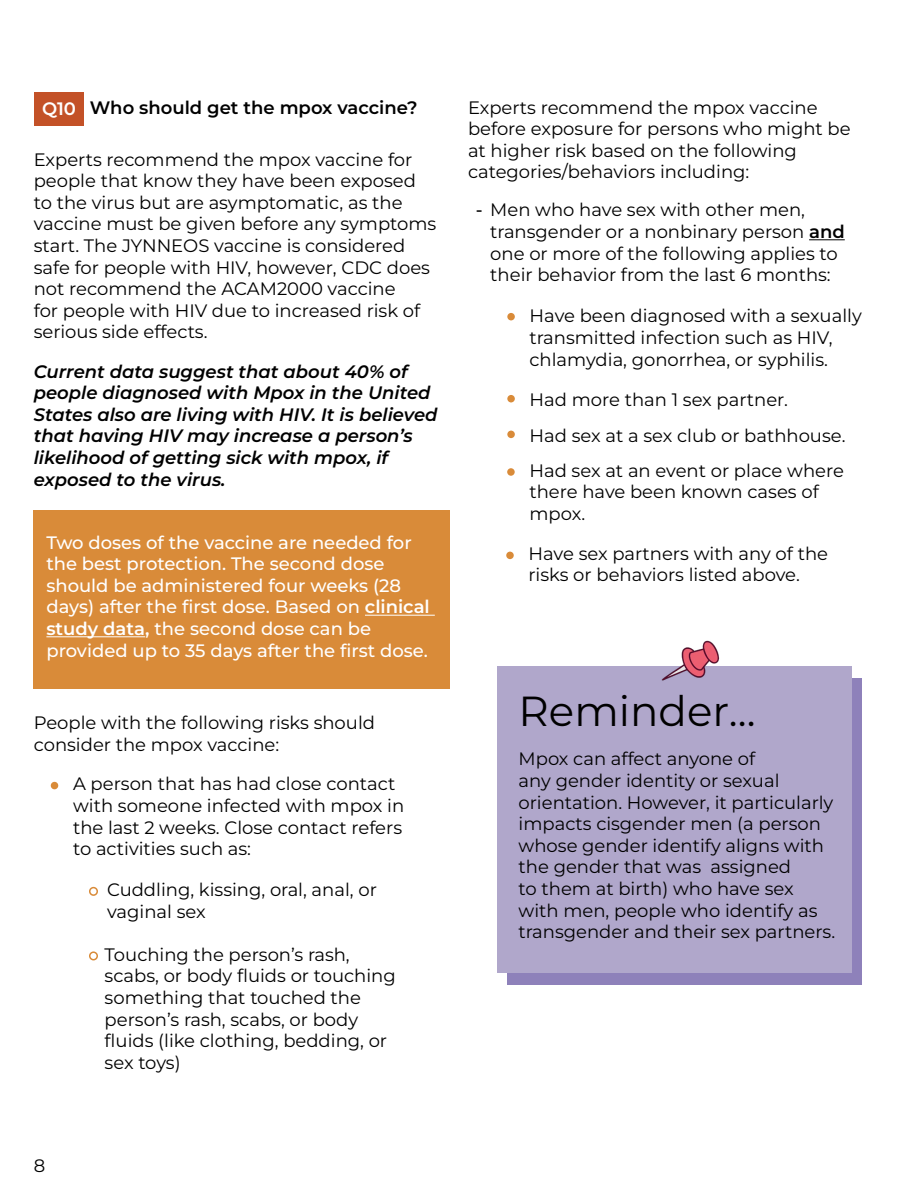
<style>
.page{position:relative;width:918px;height:1188px;background:#fff}
.page>*{position:absolute;margin:0;border:0;box-sizing:border-box;transform-origin:0 0}
.t1{font:42px "Montserrat";color:#000}
.t2{font:18px/21.6px "Montserrat";color:#000}
.t3{font:500 18px/21.6px "Montserrat";color:#fff}
.t4{font:italic 600 18px/21.6px "Montserrat";color:#000}
.t5{font:600 18px "Montserrat";color:#000}
.t6{font:600 18px "Montserrat";color:#fff}
.s1{font-weight:600}
.s2{font-weight:500}
</style>
<div class="page">
<hr style="left:809px;top:239px;width:36px;height:1px;background:#000">
<div style="left:34px;top:92px;width:50px;height:33px;background:#c35127"></div>
<div style="left:89px;top:887px;width:9px;height:9px;border:2px solid #d98b39;border-radius:50%"></div>
<div style="left:507px;top:678px;width:355px;height:307px;background:#8e81ba"></div>
<div style="left:498px;top:666px;width:354px;height:307px;background:#b0a7cb"></div>
<div style="left:34px;top:510px;width:416px;height:178px;background:#d98b39"></div>
<hr style="left:365px;top:615px;width:70px;height:1px;background:#fff">
<hr style="left:46px;top:636px;width:99px;height:1px;background:#fff">
<img style="left:662px;top:640px;width:58px;height:41px">
<div style="left:89px;top:951px;width:9px;height:9px;border:2px solid #d98b39;border-radius:50%"></div>
<div style="left:51px;top:782px;width:7px;height:7px;background:#d98b39;border-radius:50%"></div>
<div style="left:507px;top:313px;width:8px;height:7px;background:#d98b39;border-radius:50%"></div>
<div style="left:507px;top:395px;width:8px;height:7px;background:#d98b39;border-radius:50%"></div>
<div style="left:507px;top:468px;width:8px;height:8px;background:#d98b39;border-radius:50%"></div>
<div style="left:506px;top:552px;width:8px;height:7px;background:#d98b39;border-radius:50%"></div>
<div style="left:507px;top:431px;width:8px;height:7px;background:#d98b39;border-radius:50%"></div>
<p class="t5" style="left:90px;top:95px;width:329px">Who should get the mpox vaccine?</p>
<p class="t2" style="left:34px;top:148px;width:404px">Experts recommend the mpox vaccine for people that know they have been exposed to the virus but are asymptomatic, as the vaccine must be given before any symptoms start. The JYNNEOS vaccine is considered safe for people with HIV, however, CDC does not recommend the ACAM2000 vaccine<br>for people with HIV due to increased risk of serious side effects.</p>
<p class="t4" style="left:34px;top:360px;width:405px">Current data suggest that about 40% of people diagnosed with Mpox in the United States also are living with HIV. It is believed that having HIV may increase a person’s likelihood of getting sick with mpox, if exposed to the virus.</p>
<p class="t6" style="left:42px;top:97px;width:35px">Q10</p>
<p class="t3" style="left:46px;top:531px;width:385px">Two doses of the vaccine are needed for the best protection. The second dose should be administered four weeks (28 days) after the first dose. Based on <span class="s1">clinical study data,</span> the second dose can be provided up to 35 days after the first dose.</p>
<p class="t2" style="left:34px;top:711px;width:343px">People with the following risks should consider the mpox vaccine:</p>
<p class="t2" style="left:73px;top:773px;width:333px">A person that has had close contact with someone infected with mpox in the last 2 weeks. Close contact refers to activities such as:</p>
<p class="t2" style="left:107px;top:879px;width:271px">Cuddling, kissing, oral, anal, or vaginal sex</p>
<p class="t2" style="left:105px;top:943px;width:293px">Touching the person’s rash, scabs, or body fluids or touching something that touched the person’s rash, scabs, or body fluids (like clothing, bedding, or sex toys)</p>
<p class="t2" style="left:468px;top:96px;width:384px">Experts recommend the mpox vaccine before exposure for persons who might be at higher risk based on the following categories/behaviors including:</p>
<p class="t2" style="left:490px;top:199px;width:356px;text-indent:-15px"><span class="s2">-</span> Men who have sex with other men, transgender or a nonbinary person <span class="s1">and </span>one or more of the following applies to their behavior from the last 6 months:</p>
<p class="t2" style="left:530px;top:305px;width:334px">Have been diagnosed with a sexually transmitted infection such as HIV, chlamydia, gonorrhea, or syphilis.</p>
<p class="t2" style="left:530px;top:380px;width:317px;line-height:36.8px">Had more than 1 sex partner.<br>Had sex at a sex club or bathhouse.</p>
<p class="t2" style="left:529px;top:459px;width:316px">Had sex at an event or place where there have been known cases of mpox.</p>
<p class="t2" style="left:529px;top:542px;width:301px">Have sex partners with any of the risks or behaviors listed above.</p>
<h1 class="t1" style="left:519px;top:683px;width:238px">Reminder...</h1>
<p class="t2" style="left:519px;top:748px;width:318px">Mpox can affect anyone of<br>any gender identity or sexual orientation. However, it particularly impacts cisgender men (a person whose gender identify aligns with the gender that was assigned<br>to them at birth) who have sex with men, people who identify as transgender and their sex partners.</p>
<p class="t2" style="left:34px;top:1154px;width:13px">8</p>
</div>
